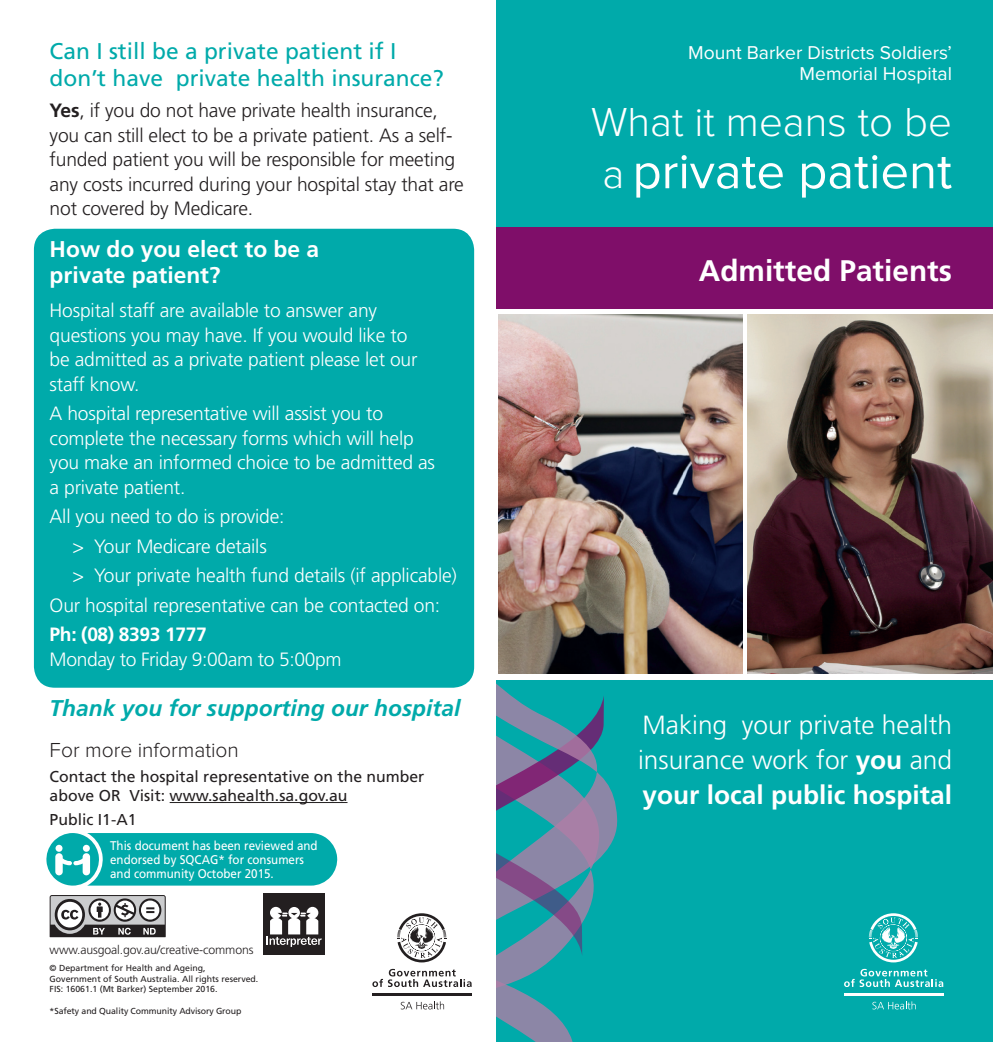
<style>
.page{position:relative;width:993px;height:1042px;background:#fff}
.page>*{position:absolute;margin:0;border:0;box-sizing:border-box;transform-origin:0 0}
.t1{font:50.75px "Proxima Nova";color:#fff}
.t2{font:300 42px "Proxima Nova";color:#fff}
.t3{font:700 29.75px "Frutiger";color:#fff}
.t4{font:300 26.25px/35px "Frutiger";color:#fff;text-align:justify}
.t5{font:22.75px/26.2px "Frutiger";color:#0aa}
.t6{font:700 22.75px/26.2px "Frutiger";color:#fff}
.t7{font:italic 700 22.75px "Frutiger";color:#0aa}
.t8{font:300 21px "Proxima Nova";color:#231f20}
.t9{font:300 19.25px/24.5px "Frutiger";letter-spacing:-.01em;color:#fff}
.t10{font:300 19.25px/24.5px "Frutiger";letter-spacing:-.01em;color:#231f20}
.t11{font:19.25px/21px "Proxima Nova";color:#fff;text-align:right}
.t12{font:700 19.25px "Frutiger";letter-spacing:-.02em;color:#fff}
.t13{font:15.75px/19.2px "Frutiger";color:#231f20}
.t14{font:12.6px/13.8px "Frutiger";color:#fff;scale:.92 1}
.t15{font:300 12.25px "Frutiger";letter-spacing:-.01em;color:#231f20}
.t16{font:8.75px/10.5px "Frutiger";color:#231f20}
.s1{font-weight:700}
.s2{color:#0aa}
.s3{font-weight:300;font-size:42px}
</style>
<div class="page">
<div style="left:34px;top:229px;width:440px;height:459px;background:#0aa;border-radius:21px"></div>
<div style="left:496px;top:227px;width:496px;height:82px;background:#7f0e69"></div>
<div style="left:496px;top:680px;width:496px;height:362px;background:#0aa"></div>
<div style="left:496px;top:0;width:496px;height:227px;background:#0aa"></div>
<svg style="left:496px;top:683px;width:122px;height:359px"></svg>
<hr style="left:170px;top:802px;width:177px;height:1px;background:#231f20">
<img style="left:747px;top:315px;width:245px;height:359px">
<img style="left:499px;top:315px;width:243px;height:359px">
<svg style="left:872px;top:1001px;width:43px;height:8px"></svg>
<hr style="left:843px;top:993px;width:100px;height:2px;background:#fff">
<svg style="left:844px;top:969px;width:99px;height:18px"></svg>
<svg style="left:868px;top:913px;width:49px;height:49px"></svg>
<svg style="left:400px;top:1001px;width:44px;height:8px"></svg>
<hr style="left:372px;top:993px;width:99px;height:2px;background:#231f20">
<svg style="left:372px;top:969px;width:99px;height:18px"></svg>
<svg style="left:397px;top:913px;width:49px;height:49px"></svg>
<svg style="left:50px;top:895px;width:116px;height:42px"></svg>
<div style="left:263px;top:893px;width:62px;height:62px;background:#231f20"></div>
<svg style="left:266px;top:907px;width:55px;height:40px"></svg>
<svg style="left:46px;top:833px;width:291px;height:52px;background:#16b1b1"></svg>
<p class="t5" style="left:50px;top:38px;width:396px">Can I still be a private patient if I don’t have private health insurance?</p>
<p class="t10" style="left:50px;top:99px;width:415px"><span class="s1">Yes</span>, if you do not have private health insurance, you can still elect to be a private patient. As a self&shy;funded patient you will be responsible for meeting any costs incurred during your hospital stay that are not covered by Medicare.</p>
<p class="t6" style="left:50px;top:236px;width:271px">How do you elect to be a private patient?</p>
<p class="t9" style="left:50px;top:299px;width:369px">Hospital staff are available to answer any questions you may have. If you would like to be admitted as a private patient please let our staff know.</p>
<p class="t9" style="left:50px;top:402px;width:387px">A hospital representative will assist you to complete the necessary forms which will help you make an informed choice to be admitted as a private patient.</p>
<p class="t9" style="left:50px;top:502px;width:408px;line-height:29.4px">All you need to do is provide:<br><span class="s2">&gt;</span> &gt; Your Medicare details<br><span class="s2">&gt;</span> &gt; Your private health fund details (if applicable)<br>Our hospital representative can be contacted on:</p>
<p class="t12" style="left:50px;top:623px;width:159px">Ph: (08) 8393 1777</p>
<p class="t9" style="left:50px;top:647px;width:293px">Monday to Friday 9:00am to 5:00pm</p>
<p class="t7" style="left:50px;top:694px;width:412px">Thank you for supporting our hospital</p>
<p class="t8" style="left:50px;top:741px;width:191px">For more information</p>
<p class="t13" style="left:50px;top:766px;width:376px">Contact the hospital representative on the number above OR Visit: www.sahealth.sa.gov.au</p>
<p class="t13" style="left:50px;top:810px;width:88px">Public I1-A1</p>
<p class="t14" style="left:110px;top:839px;width:227px">This document has been reviewed and endorsed by SQCAG* for consumers and community October 2015.</p>
<p class="t15" style="left:50px;top:943px;width:205px">www.ausgoal.gov.au/creative-commons</p>
<p class="t16" style="left:50px;top:963px;width:210px">© Department for Health and Ageing,<br>Government of South Australia. All rights reserved.<br>FIS: 16061.1 (Mt Barker) September 2016.</p>
<p class="t16" style="left:50px;top:1006px;width:193px">*Safety and Quality Community Advisory Group</p>
<p class="t11" style="left:688px;top:42px;width:265px">Mount Barker Districts Soldiers’<br>Memorial Hospital</p>
<h2 class="t2" style="left:591px;top:103px;width:362px">What it means to be</h2>
<h1 class="t1" style="left:602px;top:143px;width:351px"><span class="s3">a</span> private patient</h1>
<h3 class="t3" style="left:698px;top:253px;width:254px">Admitted Patients</h3>
<h3 class="t4" style="left:638px;top:708px;width:315px">Making your private health insurance work for <span class="s1">you</span> and <span class="s1">your local public hospital</span></h3>
</div>
